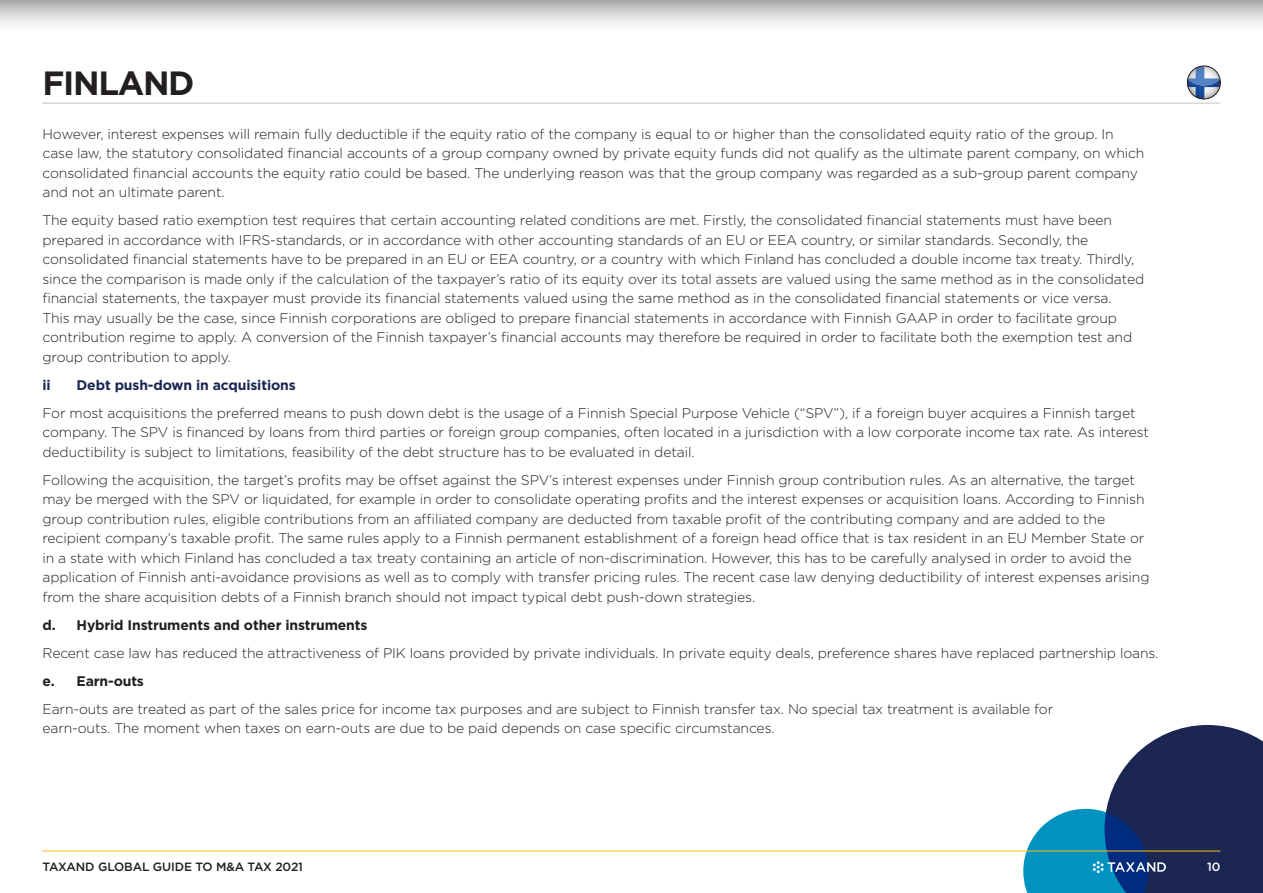
<style>
.page{position:relative;width:1263px;height:893px;background:#fff}
.page>*{position:absolute;margin:0;border:0;box-sizing:border-box;transform-origin:0 0}
.t1{font:700 33.6px "Gotham";letter-spacing:-.04em;color:#231f20}
.Body_Text{font:300 13.95px/19.5px "Gotham";letter-spacing:-.01em;color:#231f20}
.t2{font:700 13.95px "Gotham";letter-spacing:-.01em;color:#231f20}
.t3{font:700 13.95px "Gotham";letter-spacing:-.01em;color:#1b2653}
.t4{font:500 12px "Gotham";letter-spacing:-.01em;color:#231f20}
.t5{font:500 12px "Gotham";color:#fff}
</style>
<div class="page">
<svg style="left:1023px;top:725px;width:240px;height:168px"></svg>
<hr style="left:43px;top:103px;width:1177px;height:1px;background:#c2c3c5">
<hr style="left:43px;top:851px;width:1177px;height:1px;background:#fdbd12">
<svg style="left:0;top:0;width:1263px;height:25px;background:#d2d1d1"></svg>
<svg style="left:1186px;top:76px;width:35px;height:23px"></svg>
<img style="left:1188px;top:66px;width:32px;height:19px">
<div style="left:1187px;top:66px;width:33px;height:33px;border:1px solid #231f20;border-radius:50%"></div>
<h1 class="t1" style="left:43px;top:61px;width:153px">FINLAND</h1>
<p class="Body_Text" style="left:43px;top:124px;width:1103px">However, interest expenses will remain fully deductible if the equity ratio of the company is equal to or higher than the consolidated equity ratio of the group. In case law, the statutory consolidated financial accounts of a group company owned by private equity funds did not qualify as the ultimate parent company, on which consolidated financial accounts the equity ratio could be based. The underlying reason was that the group company was regarded as a sub‑group parent company and not an ultimate parent.</p>
<p class="Body_Text" style="left:43px;top:210px;width:1103px">The equity based ratio exemption test requires that certain accounting related conditions are met. Firstly, the consolidated financial statements must have been prepared in accordance with IFRS‑standards, or in accordance with other accounting standards of an EU or EEA country, or similar standards. Secondly, the consolidated financial statements have to be prepared in an EU or EEA country, or a country with which Finland has concluded a double income tax treaty. Thirdly, since the comparison is made only if the calculation of the taxpayer’s ratio of its equity over its total assets are valued using the same method as in the consolidated financial statements, the taxpayer must provide its financial statements valued using the same method as in the consolidated financial statements or vice versa.<br>This may usually be the case, since Finnish corporations are obliged to prepare financial statements in accordance with Finnish GAAP in order to facilitate group contribution regime to apply. A conversion of the Finnish taxpayer’s financial accounts may therefore be required in order to facilitate both the exemption test and group contribution to apply.</p>
<p class="t3" style="left:43px;top:376px;width:10px">ii</p>
<p class="t3" style="left:77px;top:376px;width:221px">Debt push‑down in acquisitions</p>
<p class="Body_Text" style="left:43px;top:403px;width:1108px">For most acquisitions the preferred means to push down debt is the usage of a Finnish Special Purpose Vehicle (“SPV”), if a foreign buyer acquires a Finnish target company. The SPV is financed by loans from third parties or foreign group companies, often located in a jurisdiction with a low corporate income tax rate. As interest deductibility is subject to limitations, feasibility of the debt structure has to be evaluated in detail.</p>
<p class="Body_Text" style="left:43px;top:470px;width:1108px">Following the acquisition, the target’s profits may be offset against the SPV’s interest expenses under Finnish group contribution rules. As an alternative, the target may be merged with the SPV or liquidated, for example in order to consolidate operating profits and the interest expenses or acquisition loans. According to Finnish group contribution rules, eligible contributions from an affiliated company are deducted from taxable profit of the contributing company and are added to the recipient company’s taxable profit. The same rules apply to a Finnish permanent establishment of a foreign head office that is tax resident in an EU Member State or in a state with which Finland has concluded a tax treaty containing an article of non‑discrimination. However, this has to be carefully analysed in order to avoid the application of Finnish anti‑avoidance provisions as well as to comply with transfer pricing rules. The recent case law denying deductibility of interest expenses arising from the share acquisition debts of a Finnish branch should not impact typical debt push‑down strategies.</p>
<p class="t2" style="left:43px;top:616px;width:326px">d. Hybrid Instruments and other instruments</p>
<p class="Body_Text" style="left:43px;top:643px;width:1117px">Recent case law has reduced the attractiveness of PIK loans provided by private individuals. In private equity deals, preference shares have replaced partnership loans.</p>
<p class="t2" style="left:43px;top:672px;width:103px">e. Earn‑outs</p>
<p class="Body_Text" style="left:43px;top:699px;width:1012px">Earn‑outs are treated as part of the sales price for income tax purposes and are subject to Finnish transfer tax. No special tax treatment is available for earn‑outs. The moment when taxes on earn‑outs are due to be paid depends on case specific circumstances.</p>
<p class="t4" style="left:43px;top:859px;width:262px">TAXAND GLOBAL GUIDE TO M&amp;A TAX 2021</p>
<p class="t5" style="left:1207px;top:859px;width:15px">10</p>
</div>
